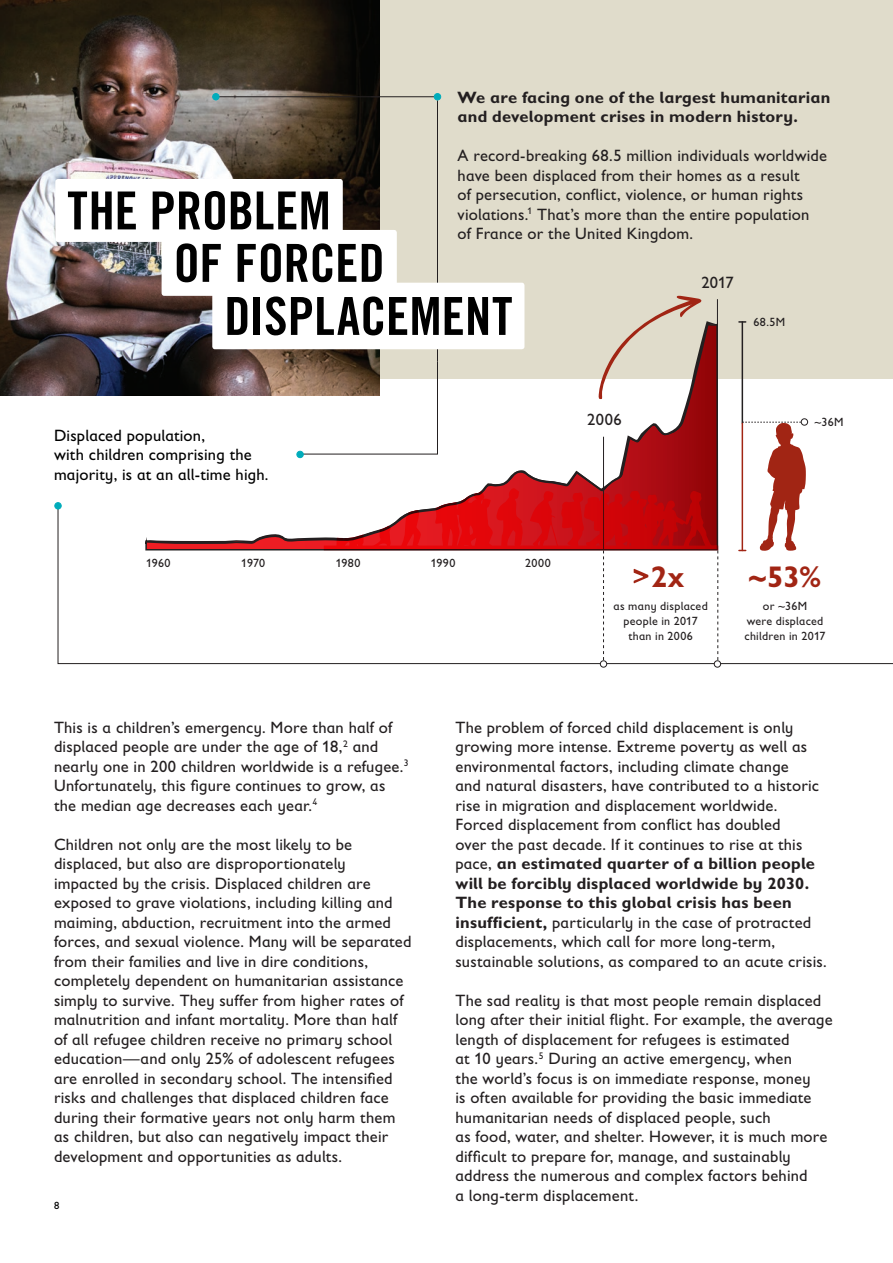
<style>
.page{position:relative;width:893px;height:1263px;background:#fff}
.page>*{position:absolute;margin:0;border:0;box-sizing:border-box;transform-origin:0 0}
.t1{font:52.5px "Trade Gothic LT Com Bd Cn 20";color:#000}
.Body_Copy{font:700 30px "Gill Sans Infant Std";color:#a12514}
.Body_Copy-2{font:16.5px/19.5px "Gill Sans Infant Std";letter-spacing:.01em;color:#231f20}
.Body_Copy-3{font:700 16.5px/19.5px "Gill Sans Infant Std";letter-spacing:.015em;color:#231f20}
.Body_Copy-4{font:16.5px/19.5px "Gill Sans Infant Std";letter-spacing:.01em;color:#000}
.Body_Copy-5{font:12px/15px "Gill Sans Infant Std";letter-spacing:.025em;color:#231f20;text-align:center}
.t2{font:10.5px "Gill Sans Infant Std";color:#000}
.s1{font-weight:700}
</style>
<div class="page">
<div style="left:346px;top:0;width:547px;height:378px;background:#e0dccb"></div>
<img style="left:0;top:0;width:380px;height:395px">
<div style="left:434px;top:93px;width:7px;height:7px;border:1px solid #00acbb;border-radius:50%"></div>
<div style="left:212px;top:93px;width:7px;height:7px;border:1px solid #00acbb;border-radius:50%"></div>
<svg style="left:57px;top:94px;width:836px;height:570px"></svg>
<div style="left:714px;top:661px;width:7px;height:6px;background:#fff;border-radius:50%"></div>
<div style="left:714px;top:660px;width:7px;height:7px;border:1px solid #231f20;border-radius:50%"></div>
<div style="left:600px;top:661px;width:7px;height:6px;background:#fff;border-radius:50%"></div>
<div style="left:600px;top:660px;width:7px;height:7px;border:1px solid #231f20;border-radius:50%"></div>
<svg style="left:55px;top:504px;width:6px;height:5px"></svg>
<div style="left:54px;top:502px;width:8px;height:7px;border:1px solid #00acbb;border-radius:50%"></div>
<p class="Body_Copy-3" style="left:458px;top:87px;width:374px">We are facing one of the largest humanitarian and development crises in modern history.</p>
<p class="Body_Copy-2" style="left:458px;top:146px;width:371px">A record-breaking 68.5 million individuals worldwide have been displaced from their homes as a result<br>of persecution, conflict, violence, or human rights violations.<sup>1</sup> That’s more than the entire population<br>of France or the United Kingdom.</p>
<p class="t1" style="left:67px;top:179px;width:265px">THE PROBLEM</p>
<p class="t1" style="left:174px;top:231px;width:213px">OF FORCED</p>
<p class="t1" style="left:224px;top:284px;width:290px">DISPLACEMENT</p>
<p class="Body_Copy-2" style="left:701px;top:272px;width:34px">2017</p>
<p class="Body_Copy-5" style="left:753px;top:314px;width:33px">68.5M</p>
<p class="Body_Copy-4" style="left:54px;top:425px;width:216px">Displaced population,<br>with children comprising the majority, is at an all-time high.</p>
<p class="Body_Copy-5" style="left:146px;top:555px;width:26px">1960</p>
<p class="Body_Copy-5" style="left:241px;top:555px;width:25px">1970</p>
<p class="Body_Copy-5" style="left:336px;top:555px;width:26px">1980</p>
<p class="Body_Copy-5" style="left:431px;top:555px;width:26px">1990</p>
<p class="Body_Copy-5" style="left:525px;top:555px;width:27px">2000</p>
<p class="Body_Copy-2" style="left:587px;top:410px;width:36px">2006</p>
<p class="Body_Copy-5" style="left:814px;top:414px;width:31px">~36M</p>
<p class="Body_Copy" style="left:651px;top:559px;width:35px">2x</p>
<p class="Body_Copy" style="left:749px;top:559px;width:74px">~53%</p>
<p class="Body_Copy-5" style="left:613px;top:598px;width:96px">as many displaced people in 2017</p>
<p class="Body_Copy-5" style="left:628px;top:628px;width:66px">than in 2006</p>
<p class="Body_Copy-5" style="left:744px;top:598px;width:83px">or ~36M<br>were displaced children in 2017</p>
<p class="Body_Copy-2" style="left:54px;top:717px;width:356px">This is a children’s emergency. More than half of displaced people are under the age of 18,<sup>2</sup> and nearly one in 200 children worldwide is a refugee.<sup>3<br></sup>Unfortunately, this figure continues to grow, as the median age decreases each year.<sup>4</sup></p>
<p class="Body_Copy-2" style="left:54px;top:834px;width:359px">Children not only are the most likely to be displaced, but also are disproportionately impacted by the crisis. Displaced children are exposed to grave violations, including killing and maiming, abduction, recruitment into the armed forces, and sexual violence. Many will be separated from their families and live in dire conditions, completely dependent on humanitarian assistance simply to survive. They suffer from higher rates of malnutrition and infant mortality. More than half of all refugee children receive no primary school education—and only 25% of adolescent refugees are enrolled in secondary school. The intensified risks and challenges that displaced children face during their formative years not only harm them as children, but also can negatively impact their development and opportunities as adults.</p>
<p class="t2" style="left:54px;top:1199px;width:7px">8</p>
<p class="Body_Copy-2" style="left:455px;top:717px;width:373px">The problem of forced child displacement is only growing more intense. Extreme poverty as well as environmental factors, including climate change<br>and natural disasters, have contributed to a historic rise in migration and displacement worldwide.<br>Forced displacement from conflict has doubled<br>over the past decade. If it continues to rise at this pace, <span class="s1">an estimated quarter of a billion people will be forcibly displaced worldwide by 2030.<br>The response to this global crisis has been insufficient,</span> particularly in the case of protracted displacements, which call for more long-term, sustainable solutions, as compared to an acute crisis.</p>
<p class="Body_Copy-2" style="left:455px;top:990px;width:379px">The sad reality is that most people remain displaced long after their initial flight. For example, the average length of displacement for refugees is estimated<br>at 10 years.<sup>5</sup> During an active emergency, when<br>the world’s focus is on immediate response, money<br>is often available for providing the basic immediate humanitarian needs of displaced people, such<br>as food, water, and shelter. However, it is much more difficult to prepare for, manage, and sustainably address the numerous and complex factors behind<br>a long-term displacement.</p>
</div>
